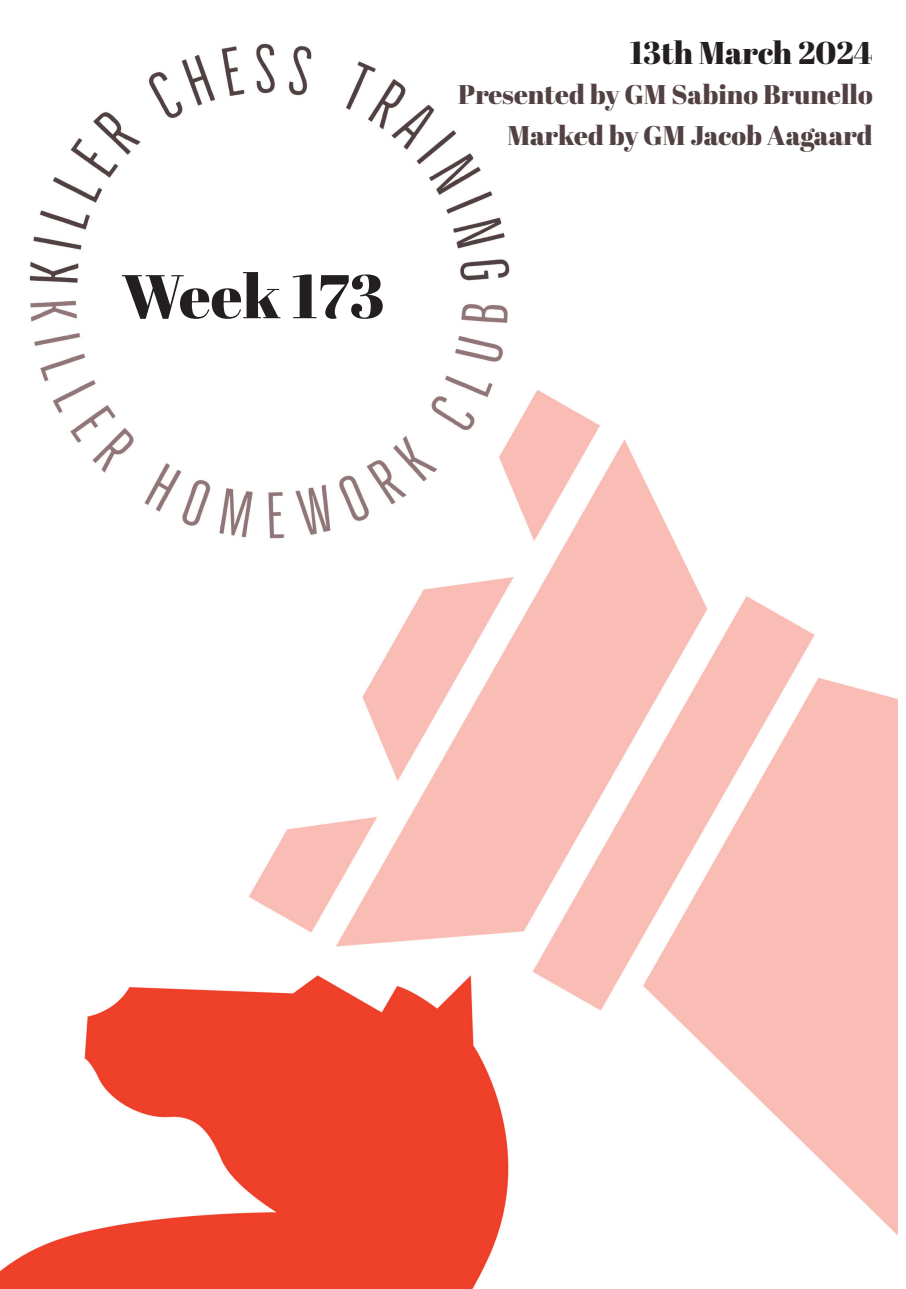
<style>
.page{position:relative;width:906px;height:1289px;background:#fff}
.page>*{position:absolute;margin:0;border:0;box-sizing:border-box;transform-origin:0 0}
.t1{font:61.5px "Abril Fatface";color:#231f20}
.t2{font:31.5px "Abril Fatface";color:#231f20}
.t3{font:27px/40.5px "Abril Fatface";color:#524143;text-align:right}
</style>
<div class="page">
<img style="left:0;top:43px;width:898px;height:1245px">
<h1 class="t1" style="left:122px;top:253px;width:264px">Week 173</h1>
<p class="t2" style="left:630px;top:30px;width:244px">13th March 2024</p>
<p class="t3" style="left:458px;top:74px;width:416px">Presented by GM Sabino Brunello<br>Marked by GM Jacob Aagaard</p>
</div>
